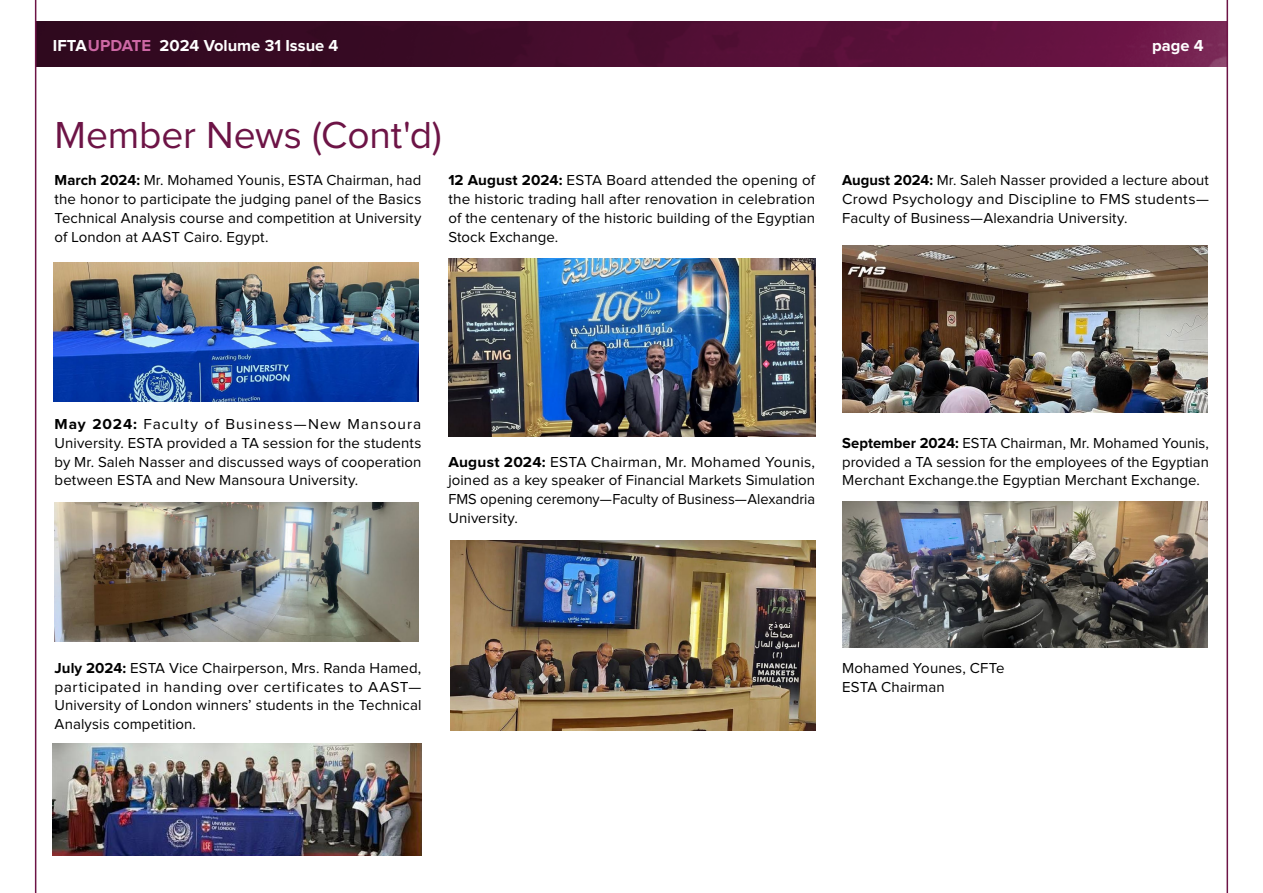
<style>
.page{position:relative;width:1263px;height:893px;background:#fff}
.page>*{position:absolute;margin:0;border:0;box-sizing:border-box;transform-origin:0 0}
.t1{font:39px "Proxima Nova";letter-spacing:-.005em;color:#6d1446}
.t2{font:700 16.5px "Proxima Nova";color:#fff}
.t3{font:15px/18.8px "Proxima Nova";letter-spacing:.005em;color:#000;text-align:justify}
.s1{color:#cd68a5}
.s2{font-weight:700}
</style>
<div class="page">
<img style="left:36px;top:22px;width:1190px;height:45px">
<hr style="left:35px;top:0;width:1px;height:893px;background:#6d1446">
<hr style="left:1226px;top:0;width:2px;height:893px;background:#6d1446">
<img style="left:53px;top:263px;width:365px;height:139px">
<img style="left:55px;top:503px;width:363px;height:139px">
<img style="left:53px;top:743px;width:368px;height:112px">
<img style="left:448px;top:258px;width:367px;height:178px">
<img style="left:450px;top:540px;width:365px;height:190px">
<img style="left:842px;top:246px;width:366px;height:166px">
<img style="left:842px;top:501px;width:365px;height:146px">
<p class="t2" style="left:53px;top:36px;width:287px">IFTA<span class="s1">UPDATE</span> 2024 Volume 31 Issue 4</p>
<p class="t2" style="left:1152px;top:36px;width:53px">page 4</p>
<h1 class="t1" style="left:55px;top:113px;width:389px">Member News (Cont'd)</h1>
<p class="t3" style="left:55px;top:171px;width:368px"><span class="s2">March 2024:</span> Mr. Mohamed Younis, ESTA Chairman, had the honor to participate the judging panel of the Basics Technical Analysis course and competition at University of London at AAST Cairo. Egypt.</p>
<p class="t3" style="left:448px;top:171px;width:368px"><span class="s2">12 August 2024:</span> ESTA Board attended the opening of the historic trading hall after renovation in celebration of the centenary of the historic building of the Egyptian Stock Exchange.</p>
<p class="t3" style="left:842px;top:171px;width:368px"><span class="s2">August 2024:</span> Mr. Saleh Nasser provided a lecture about Crowd Psychology and Discipline to FMS students— Faculty of Business—Alexandria University.</p>
<p class="t3" style="left:55px;top:415px;width:368px"><span class="s2">May 2024:</span> Faculty of Business—New Mansoura University. ESTA provided a TA session for the students by Mr. Saleh Nasser and discussed ways of cooperation between ESTA and New Mansoura University.</p>
<p class="t3" style="left:448px;top:452px;width:368px"><span class="s2">August 2024:</span> ESTA Chairman, Mr. Mohamed Younis, joined as a key speaker of Financial Markets Simulation FMS opening ceremony—Faculty of Business—Alexandria University.</p>
<p class="t3" style="left:842px;top:434px;width:368px"><span class="s2">September 2024:</span> ESTA Chairman, Mr. Mohamed Younis, provided a TA session for the employees of the Egyptian Merchant Exchange.the Egyptian Merchant Exchange.</p>
<p class="t3" style="left:55px;top:659px;width:368px"><span class="s2">July 2024:</span> ESTA Vice Chairperson, Mrs. Randa Hamed, participated in handing over certificates to AAST— University of London winners’ students in the Technical Analysis competition.</p>
<p class="t3" style="left:842px;top:659px;width:164px">Mohamed Younes, CFTe<br>ESTA Chairman</p>
</div>
